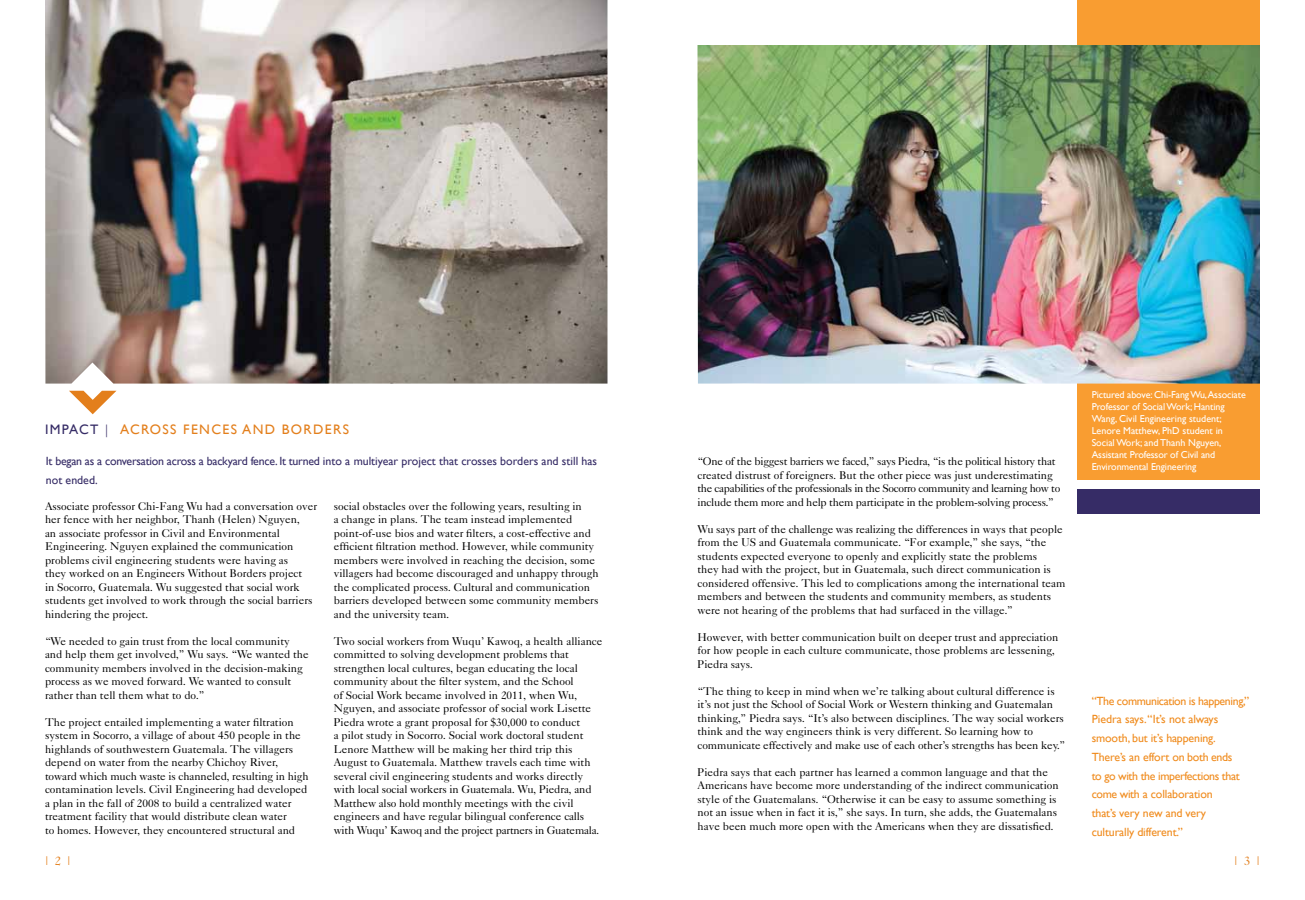
<style>
.page{position:relative;width:1305px;height:900px;background:#fff}
.page>*{position:absolute;margin:0;border:0;box-sizing:border-box;transform-origin:0 0}
.t1{font:13.75px "Gill Sans";letter-spacing:.1em;color:#e37f1c}
.t2{font:12.5px "Caslon Five Forty";color:#e37f1c}
.t3{font:11.88px/18.8px "Gill Sans";letter-spacing:-.03em;color:#f08b1d}
.t4{font:11.88px/18.8px "Gill Sans";color:#362c66}
.t5{font:11.25px/13.5px "Caslon Five Forty";color:#000}
.t6{font:11.25px/13.5px "Caslon Five Forty";letter-spacing:-.02em;color:#000}
.t7{font:10px/12px "Gill Sans";letter-spacing:-.06em;color:#fff}
.s1{color:#362c66}
.s2{font-weight:300;color:#362c66}
</style>
<div class="page">
<div style="left:1077px;top:0;width:183px;height:479px;background:#f99d31"></div>
<img style="left:45px;top:0;width:563px;height:384px">
<svg style="left:69px;top:391px;width:47px;height:23px"></svg>
<img style="left:698px;top:45px;width:562px;height:339px">
<div style="left:1077px;top:489px;width:183px;height:25px;background:#362c66"></div>
<p class="t1" style="left:45px;top:422px;width:306px"><span class="s1">impact</span> <span class="s2">|</span> across fences and borders</p>
<p class="t4" style="left:46px;top:451px;width:553px">It began as a conversation across a backyard fence. It turned into a multiyear project that crosses borders and still has not ended.</p>
<p class="t5" style="left:45px;top:499px;width:274px">Associate professor Chi-Fang Wu had a conversation over her fence with her neighbor, Thanh (Helen) Nguyen,<br>an associate professor in Civil and Environmental Engineering. Nguyen explained the communication problems civil engineering students were having as<br>they worked on an Engineers Without Borders project<br>in Socorro, Guatemala. Wu suggested that social work students get involved to work through the social barriers hindering the project.</p>
<p class="t5" style="left:45px;top:634px;width:265px">“We needed to gain trust from the local community and help them get involved,” Wu says. “We wanted the community members involved in the decision-making process as we moved forward. We wanted to consult rather than tell them what to do.”</p>
<p class="t5" style="left:45px;top:715px;width:265px">The project entailed implementing a water filtration system in Socorro, a village of about 450 people in the highlands of southwestern Guatemala. The villagers depend on water from the nearby Chichoy River, toward which much waste is channeled, resulting in high contamination levels. Civil Engineering had developed a plan in the fall of 2008 to build a centralized water treatment facility that would distribute clean water<br>to homes. However, they encountered structural and</p>
<p class="t2" style="left:45px;top:853px;width:27px">| 2 |</p>
<p class="t5" style="left:334px;top:499px;width:267px">social obstacles over the following years, resulting in<br>a change in plans. The team instead implemented point-of-use bios and water filters, a cost-effective and efficient filtration method. However, while community members were involved in reaching the decision, some villagers had become discouraged and unhappy through the complicated process. Cultural and communication barriers developed between some community members and the university team.</p>
<p class="t5" style="left:334px;top:634px;width:270px">Two social workers from Wuqu’ Kawoq, a health alliance committed to solving development problems that strengthen local cultures, began educating the local community about the filter system, and the School<br>of Social Work became involved in 2011, when Wu, Nguyen, and associate professor of social work Lisette Piedra wrote a grant proposal for $30,000 to conduct<br>a pilot study in Socorro. Social work doctoral student Lenore Matthew will be making her third trip this August to Guatemala. Matthew travels each time with several civil engineering students and works directly with local social workers in Guatemala. Wu, Piedra, and Matthew also hold monthly meetings with the civil engineers and have regular bilingual conference calls with Wuqu’ Kawoq and the project partners in Guatemala.</p>
<p class="t6" style="left:698px;top:455px;width:364px">“One of the biggest barriers we faced,” says Piedra, “is the political history that created distrust of foreigners. But the other piece was just underestimating the capabilities of the professionals in the Socorro community and learning how to include them more and help them participate in the problem-solving process.”</p>
<p class="t5" style="left:698px;top:522px;width:369px">Wu says part of the challenge was realizing the differences in ways that people from the US and Guatemala communicate. “For example,” she says, “the students expected everyone to openly and explicitly state the problems<br>they had with the project, but in Guatemala, such direct communication is considered offensive. This led to complications among the international team members and between the students and community members, as students were not hearing of the problems that had surfaced in the village.”</p>
<p class="t5" style="left:698px;top:630px;width:362px">However, with better communication built on deeper trust and appreciation for how people in each culture communicate, those problems are lessening,<br>Piedra says.</p>
<p class="t5" style="left:698px;top:684px;width:370px">“The thing to keep in mind when we’re talking about cultural difference is it’s not just the School of Social Work or Western thinking and Guatemalan thinking,” Piedra says. “It’s also between disciplines. The way social workers think and the way engineers think is very different. So learning how to communicate effectively and make use of each other’s strengths has been key.”</p>
<p class="t5" style="left:698px;top:765px;width:363px">Piedra says that each partner has learned a common language and that the Americans have become more understanding of the indirect communication style of the Guatemalans. “Otherwise it can be easy to assume something is not an issue when in fact it is,” she says. In turn, she adds, the Guatemalans have been much more open with the Americans when they are dissatisfied.</p>
<p class="t7" style="left:1092px;top:389px;width:156px">Pictured above: Chi-Fang Wu,Associate Professor of Social Work; Hanting Wang, Civil Engineering student; Lenore Matthew, PhD student in Social Work; and Thanh Nguyen, Assistant Professor of Civil and Environmental Engineering</p>
<p class="t3" style="left:1092px;top:691px;width:159px">“The communication is happening,”<br>Piedra says. “It’s not always smooth, but it’s happening.<br>There’s an effort on both ends<br>to go with the imperfections that come with a collaboration<br>that’s very new and very culturally different.”</p>
<p class="t2" style="left:1234px;top:853px;width:27px">| 3 |</p>
</div>
